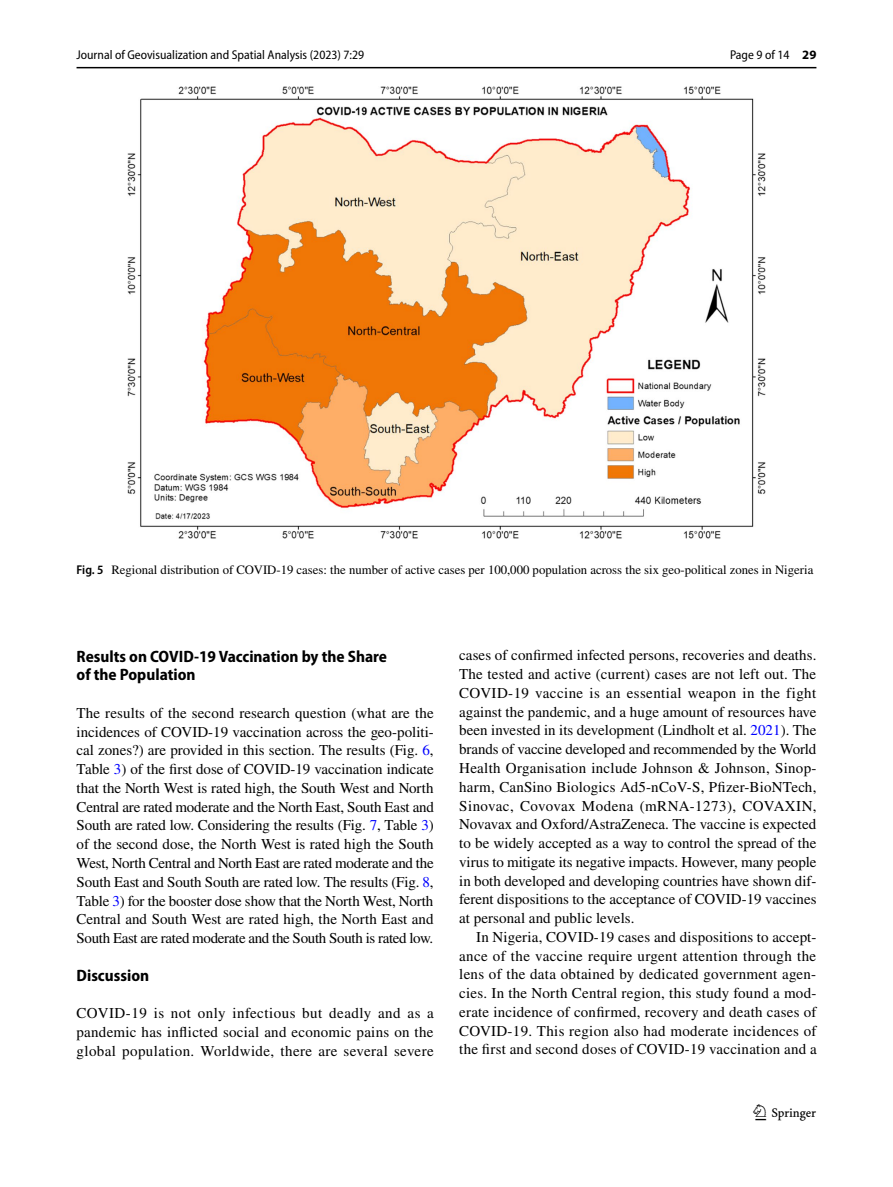
<style>
.page{position:relative;width:893px;height:1187px;background:#fff}
.page>*{position:absolute;margin:0;border:0;box-sizing:border-box;transform-origin:0 0}
.t1{font:22.5px "Springnew Regular 3";color:#000}
.t2{font:700 semi-condensed 16.5px/18.8px "Myriad Pro";color:#000}
.t3{font:15px/18.8px "STIX";letter-spacing:.005em;color:#000;text-align:justify}
.t4{font:12.75px "STIX";color:#000}
.t5{font:semi-condensed 12.75px "Myriad Pro";color:#000}
.s1{font-weight:700;font-stretch:normal}
.s2{font-family:"Myriad Pro";font-weight:600;font-stretch:semi-condensed}
.s3{color:#00f}
</style>
<div class="page">
<hr style="left:77px;top:67px;width:739px;height:1px;background:#000">
<img style="left:128px;top:87px;width:637px;height:452px">
<p class="t5" style="left:77px;top:48px;width:289px">Journal of Geovisualization and Spatial Analysis (2023) 7:29</p>
<p class="t5" style="left:730px;top:48px;width:88px">Page 9 of 14 <span class="s1">29</span></p>
<p class="t4" style="left:77px;top:561px;width:738px"><span class="s2">Fig. 5</span> Regional distribution of COVID-19 cases: the number of active cases per 100,000 population across the six geo-political zones in Nigeria</p>
<p class="t2" style="left:77px;top:647px;width:312px">Results on COVID‑19 Vaccination by the Share of the Population</p>
<p class="t3" style="left:77px;top:704px;width:359px">The results of the second research question (what are the incidences of COVID-19 vaccination across the geo-politi&shy;cal zones?) are provided in this section. The results (Fig. <span class="s3">6</span>, Table <span class="s3">3</span>) of the first dose of COVID-19 vaccination indicate that the North West is rated high, the South West and North Central are rated moderate and the North East, South East and South are rated low. Considering the results (Fig. <span class="s3">7</span>, Table <span class="s3">3</span>) of the second dose, the North West is rated high the South West, North Central and North East are rated moderate and the South East and South South are rated low. The results (Fig. <span class="s3">8</span>, Table <span class="s3">3</span>) for the booster dose show that the North West, North Central and South West are rated high, the North East and South East are rated moderate and the South South is rated low.</p>
<p class="t2" style="left:77px;top:965px;width:74px">Discussion</p>
<p class="t3" style="left:77px;top:1004px;width:359px">COVID-19 is not only infectious but deadly and as a pandemic has inflicted social and economic pains on the global population. Worldwide, there are several severe</p>
<p class="t3" style="left:459px;top:647px;width:359px">cases of confirmed infected persons, recoveries and deaths.<br>The tested and active (current) cases are not left out. The COVID-19 vaccine is an essential weapon in the fight against the pandemic, and a huge amount of resources have been invested in its development (Lindholt et al. <span class="s3">2021</span>). The brands of vaccine developed and recommended by the World Health Organisation include Johnson &amp; Johnson, Sinop&shy;harm, CanSino Biologics Ad5-nCoV-S, Pfizer-BioNTech, Sinovac, Covovax Modena (mRNA-1273), COVAXIN, Novavax and Oxford/AstraZeneca. The vaccine is expected to be widely accepted as a way to control the spread of the virus to mitigate its negative impacts. However, many people in both developed and developing countries have shown dif&shy;ferent dispositions to the acceptance of COVID-19 vaccines at personal and public levels.</p>
<p class="t3" style="left:459px;top:928px;width:359px;text-indent:17px">In Nigeria, COVID-19 cases and dispositions to accept&shy;ance of the vaccine require urgent attention through the lens of the data obtained by dedicated government agen&shy;cies. In the North Central region, this study found a mod&shy;erate incidence of confirmed, recovery and death cases of COVID-19. This region also had moderate incidences of the first and second doses of COVID-19 vaccination and a</p>
<h1 class="t1" style="left:755px;top:1104px;width:62px">1 3</h1>
</div>
